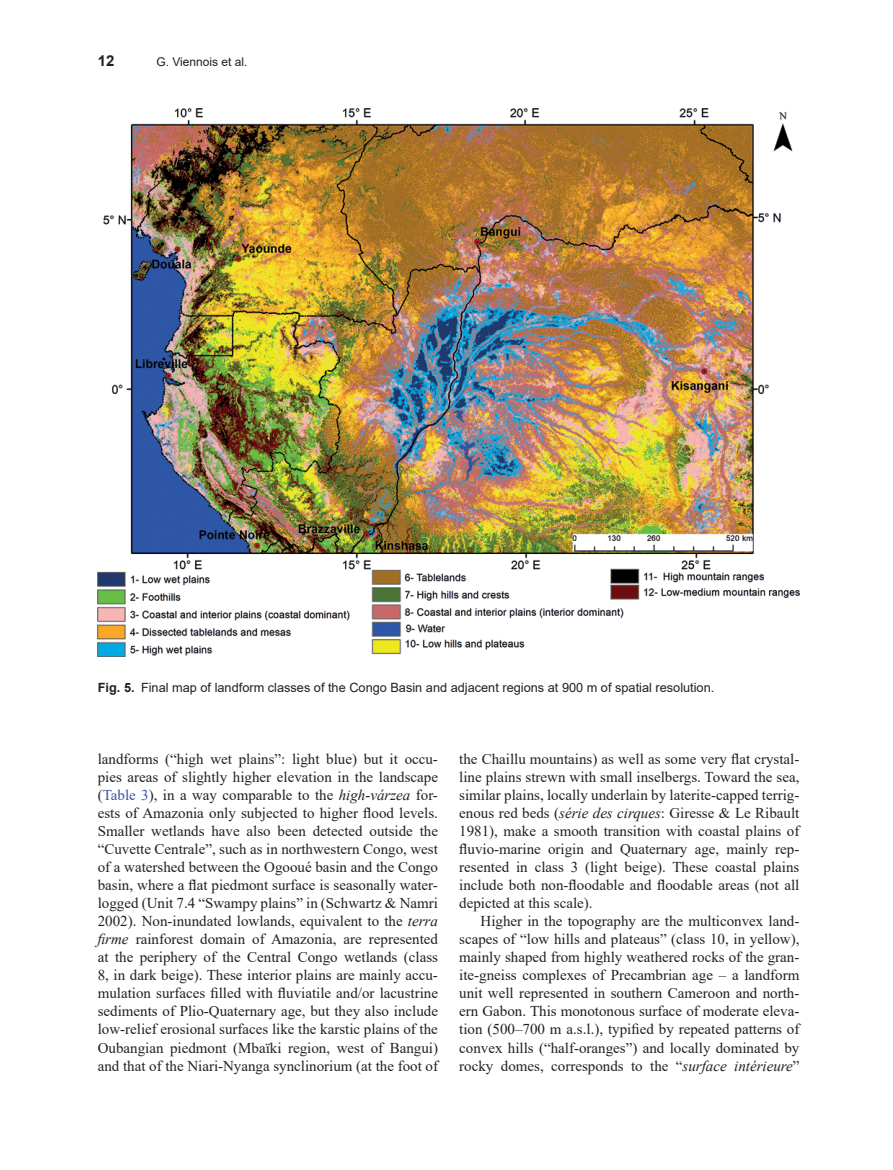
<style>
.page{position:relative;width:893px;height:1170px;background:#fff}
.page>*{position:absolute;margin:0;border:0;box-sizing:border-box;transform-origin:0 0}
.t1{font:15px/18px "Times New Roman";color:#231f20;text-align:justify}
.t2{font:700 15px "Arial";color:#231f20}
.t3{font:12.75px "Arial";color:#231f20}
.t4{font:12px "Arial";color:#231f20}
.s1{font-weight:700}
.s2{color:#3b53a4}
.s3{font-style:italic}
</style>
<div class="page">
<img style="left:98px;top:108px;width:701px;height:548px">
<p class="t2" style="left:98px;top:50px;width:18px">12</p>
<p class="t4" style="left:156px;top:53px;width:93px">G. Viennois et al.</p>
<p class="t3" style="left:98px;top:678px;width:618px"><span class="s1">Fig. 5.</span> Final map of landform classes of the Congo Basin and adjacent regions at 900 m of spatial resolution.</p>
<p class="t1" style="left:98px;top:749px;width:342px">landforms (“high wet plains”: light blue) but it occu&shy;pies areas of slightly higher elevation in the landscape (<span class="s2">Table 3</span>), in a way comparable to the <span class="s3">high-várzea</span> for&shy;ests of Amazonia only subjected to higher flood levels.<br>Smaller wetlands have also been detected outside the “Cuvette Centrale”, such as in northwestern Congo, west of a watershed between the Ogooué basin and the Congo basin, where a flat piedmont surface is seasonally water&shy;logged (Unit 7.4 “Swampy plains” in (Schwartz &amp; Namri 2002). Non-inundated lowlands, equivalent to the <span class="s3">terra firme</span> rainforest domain of Amazonia, are represented at the periphery of the Central Congo wetlands (class 8, in dark beige). These interior plains are mainly accu&shy;mulation surfaces filled with fluviatile and/or lacustrine sediments of Plio-Quaternary age, but they also include low-relief erosional surfaces like the karstic plains of the Oubangian piedmont (Mbaïki region, west of Bangui) and that of the Niari-Nyanga synclinorium (at the foot of</p>
<p class="t1" style="left:459px;top:749px;width:342px">the Chaillu mountains) as well as some very flat crystal&shy;line plains strewn with small inselbergs. Toward the sea, similar plains, locally underlain by laterite-capped terrig&shy;enous red beds (<span class="s3">série des cirques</span>: Giresse &amp; Le Ribault 1981), make a smooth transition with coastal plains of fluvio-marine origin and Quaternary age, mainly rep&shy;resented in class 3 (light beige). These coastal plains include both non-floodable and floodable areas (not all depicted at this scale).</p>
<p class="t1" style="left:459px;top:911px;width:342px;text-indent:21px">Higher in the topography are the multiconvex land&shy;scapes of “low hills and plateaus” (class 10, in yellow), mainly shaped from highly weathered rocks of the gran&shy;ite-gneiss complexes of Precambrian age – a landform unit well represented in southern Cameroon and north&shy;ern Gabon. This monotonous surface of moderate eleva&shy;tion (500–700 m a.s.l.), typified by repeated patterns of convex hills (“half-oranges”) and locally dominated by rocky domes, corresponds to the “<span class="s3">surface intérieure</span>”</p>
</div>
